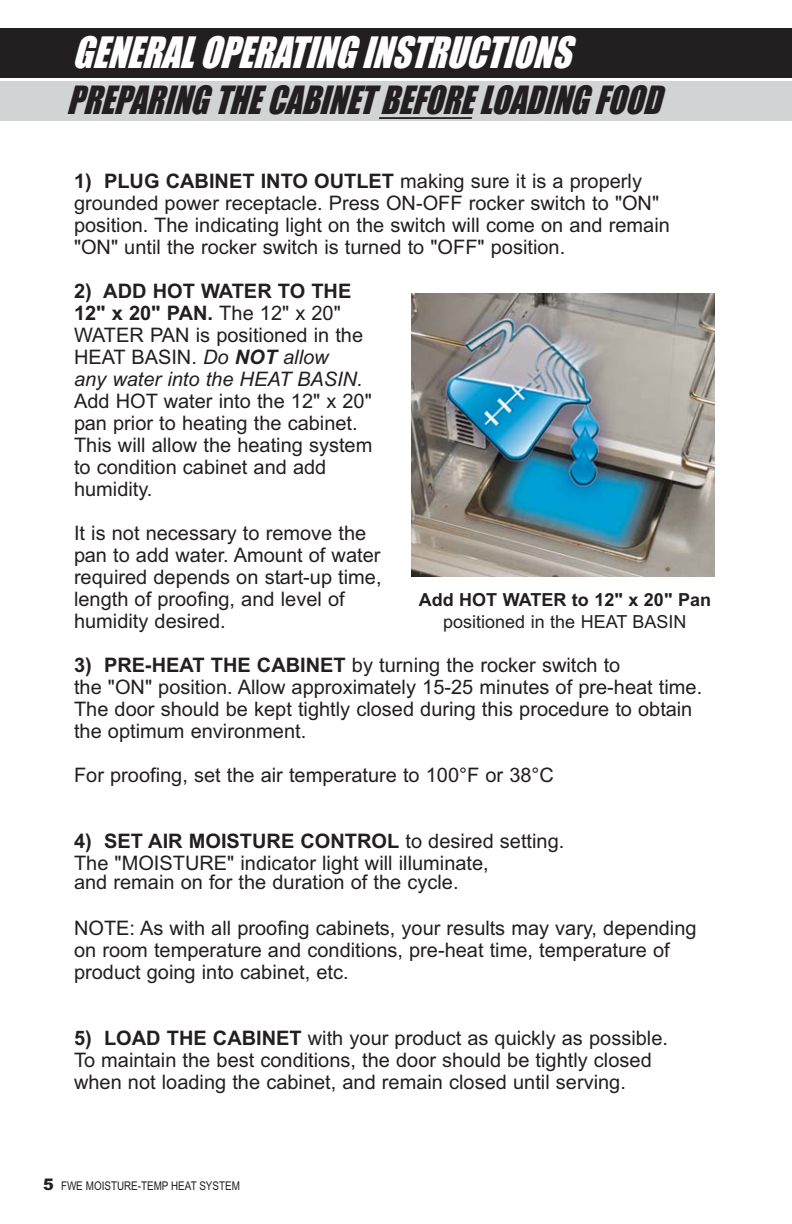
<style>
.page{position:relative;width:792px;height:1224px;background:#fff}
.page>*{position:absolute;margin:0;border:0;box-sizing:border-box;transform-origin:0 0}
.t1{font:italic 40px "Impact";color:#fff;scale:.9 1}
.t2{font:italic 36px "Impact";color:#231f20;scale:.9 1}
.t3{font:20px/22px "Arial";color:#231f20}
.t4{font:18px "Arial";color:#231f20}
.t5{font:700 18px "Arial";color:#231f20}
.t6{font:12px "Arial Narrow";color:#231f20}
.s1{font-weight:700}
.s2{font-style:italic}
.s3{font-weight:700;font-style:italic}
.s4{font-family:"Arial";font-weight:900;font-size:16px}
</style>
<div class="page">
<div style="left:0;top:28px;width:792px;height:50px;background:#231f20"></div>
<div style="left:0;top:81px;width:792px;height:40px;background:#d1d3d4"></div>
<img style="left:412px;top:293px;width:302px;height:284px">
<hr style="left:379px;top:117px;width:93px;height:2px;background:#231f20">
<h1 class="t1" style="left:72px;top:39px;width:555px">GENERAL OPERATING INSTRUCTIONS</h1>
<h2 class="t2" style="left:66px;top:89px;width:670px">PREPARING THE CABINET BEFORE LOADING FOOD</h2>
<p class="t3" style="left:74px;top:172px;width:597px"><span class="s1">1) PLUG CABINET INTO OUTLET</span> making sure it is a properly grounded power receptacle. Press ON-OFF rocker switch to "ON" position. The indicating light on the switch will come on and remain "ON" until the rocker switch is turned to "OFF" position.</p>
<p class="t3" style="left:74px;top:282px;width:291px"><span class="s1">2) ADD HOT WATER TO THE<br>12" x 20" PAN.</span> The 12" x 20"<br>WATER PAN is positioned in the<br>HEAT BASIN. <span class="s2">Do</span> <span class="s3">NOT</span> <span class="s2">allow any water into the HEAT BASIN.</span></p>
<p class="t3" style="left:74px;top:392px;width:300px">Add HOT water into the 12" x 20" pan prior to heating the cabinet.<br>This will allow the heating system to condition cabinet and add humidity.</p>
<p class="t3" style="left:74px;top:524px;width:309px">It is not necessary to remove the pan to add water. Amount of water required depends on start-up time, length of proofing, and level of humidity desired.</p>
<p class="t3" style="left:74px;top:656px;width:630px"><span class="s1">3) PRE-HEAT THE CABINET</span> by turning the rocker switch to<br>the "ON" position. Allow approximately 15-25 minutes of pre-heat time.<br>The door should be kept tightly closed during this procedure to obtain the optimum environment.</p>
<p class="t3" style="left:74px;top:766px;width:482px">For proofing, set the air temperature to 100°F or 38°C</p>
<p class="t5" style="left:419px;top:590px;width:294px">Add HOT WATER to 12" x 20" Pan</p>
<p class="t4" style="left:443px;top:615px;width:245px">positioned in the HEAT BASIN</p>
<p class="t3" style="left:74px;top:832px;width:492px"><span class="s1">4) SET AIR MOISTURE CONTROL</span> to desired setting.<br>The "MOISTURE" indicator light will illuminate,</p>
<p class="t3" style="left:74px;top:873px;width:386px">and remain on for the duration of the cycle.</p>
<p class="t3" style="left:74px;top:919px;width:624px">NOTE: As with all proofing cabinets, your results may vary, depending on room temperature and conditions, pre-heat time, temperature of product going into cabinet, etc.</p>
<p class="t3" style="left:74px;top:1029px;width:596px"><span class="s1">5) LOAD THE CABINET</span> with your product as quickly as possible.<br>To maintain the best conditions, the door should be tightly closed when not loading the cabinet, and remain closed until serving.</p>
<p class="t6" style="left:43px;top:1179px;width:198px"><span class="s4">5</span> FWE MOISTURE-TEMP HEAT SYSTEM</p>
</div>
